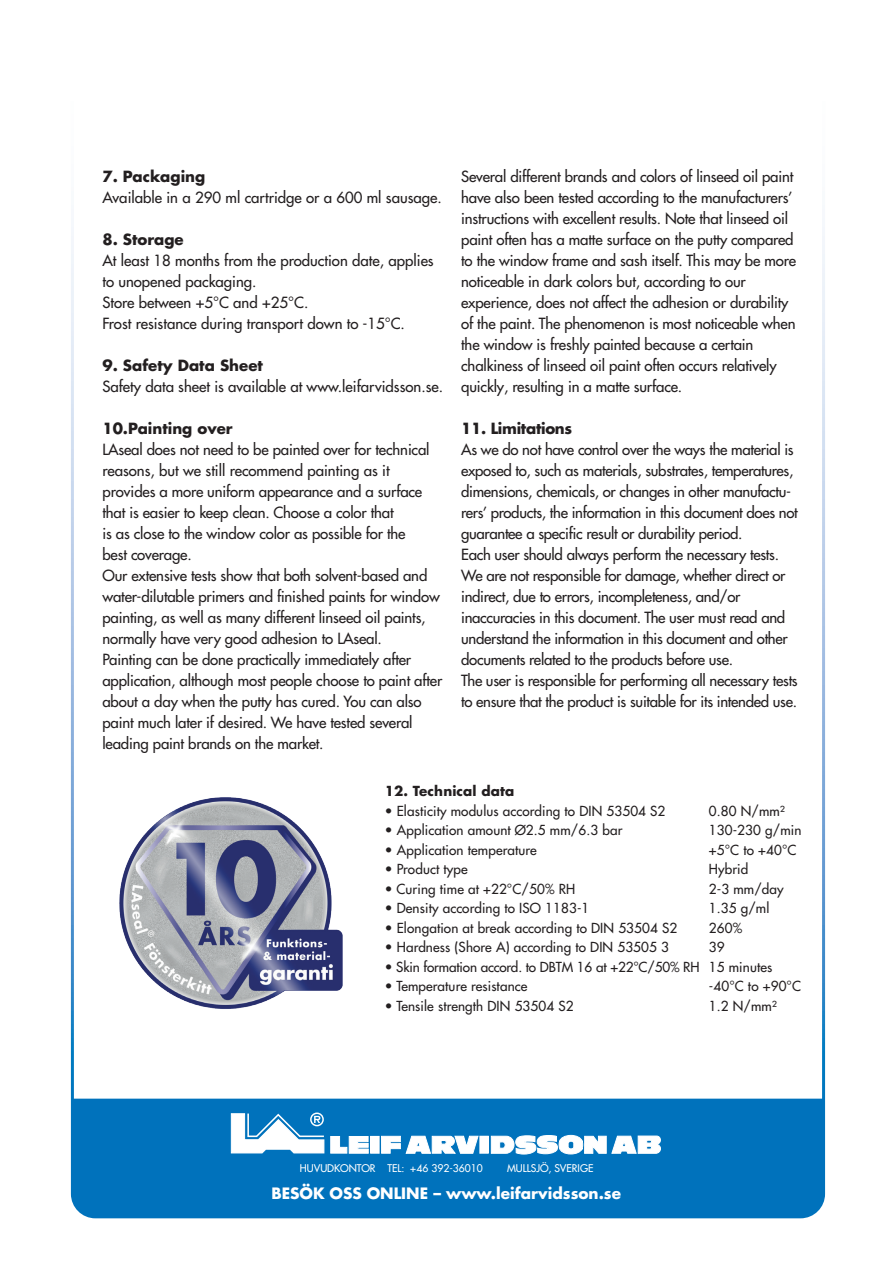
<style>
.page{position:relative;width:893px;height:1263px;background:#fff}
.page>*{position:absolute;margin:0;border:0;box-sizing:border-box;transform-origin:0 0}
.t1{font:700 15.3px "Futura LT Pro";color:#fff}
.t2{font:500 15px/21px "Futura LT Pro";letter-spacing:-.01em;color:#231f20}
.t3{font:700 15px "Futura LT Pro";color:#231f20}
.t4{font:700 15px "Futura LT Pro";letter-spacing:-.02em;color:#231f20}
.t5{font:500 13.5px "Futura LT Pro";letter-spacing:.01em;color:#231f20}
.t6{font:500 13.5px "Futura LT Pro";letter-spacing:-.01em;color:#231f20}
.t7{font:700 13.5px "Futura LT Pro";letter-spacing:.01em;color:#231f20}
.t8{font:500 10.35px "Futura LT Pro";color:#fff}
</style>
<div class="page">
<div style="left:72px;top:1099px;width:751px;height:118px;background:#0072bc"></div>
<div style="left:480px;top:1136px;width:8px;height:17px;background:#fff"></div>
<div style="left:371px;top:1136px;width:8px;height:17px;background:#fff"></div>
<svg style="left:381px;top:1136px;width:97px;height:18px"></svg>
<svg style="left:491px;top:1110px;width:170px;height:45px"></svg>
<svg style="left:231px;top:1112px;width:138px;height:41px"></svg>
<img style="left:119px;top:797px;width:224px;height:212px">
<p class="t3" style="left:102px;top:165px;width:104px">7. Packaging</p>
<p class="t2" style="left:102px;top:186px;width:341px">Available in a 290 ml cartridge or a 600 ml sausage.</p>
<p class="t3" style="left:102px;top:228px;width:83px">8. Storage</p>
<p class="t2" style="left:102px;top:249px;width:333px">At least 18 months from the production date, applies to unopened packaging.<br>Store between +5°C and +25°C.<br>Frost resistance during transport down to -15°C.</p>
<p class="t3" style="left:102px;top:354px;width:162px">9. Safety Data Sheet</p>
<p class="t2" style="left:102px;top:375px;width:342px">Safety data sheet is available at www.leifarvidsson.se.</p>
<p class="t3" style="left:102px;top:417px;width:132px">10.Painting over</p>
<p class="t2" style="left:102px;top:438px;width:341px">LAseal does not need to be painted over for technical reasons, but we still recommend painting as it provides a more uniform appearance and a surface that is easier to keep clean. Choose a color that<br>is as close to the window color as possible for the<br>best coverage.<br>Our extensive tests show that both solvent-based and water-dilutable primers and finished paints for window painting, as well as many different linseed oil paints, normally have very good adhesion to LAseal.<br>Painting can be done practically immediately after application, although most people choose to paint after about a day when the putty has cured. You can also paint much later if desired. We have tested several leading paint brands on the market.</p>
<p class="t2" style="left:461px;top:165px;width:336px">Several different brands and colors of linseed oil paint have also been tested according to the manufacturers’ instructions with excellent results. Note that linseed oil paint often has a matte surface on the putty compared to the window frame and sash itself. This may be more noticeable in dark colors but, according to our experience, does not affect the adhesion or durability of the paint. The phenomenon is most noticeable when the window is freshly painted because a certain chalkiness of linseed oil paint often occurs relatively quickly, resulting in a matte surface.</p>
<p class="t4" style="left:461px;top:417px;width:113px">11. Limitations</p>
<p class="t2" style="left:461px;top:438px;width:338px">As we do not have control over the ways the material is exposed to, such as materials, substrates, temperatures, dimensions, chemicals, or changes in other manufactu&shy;rers’ products, the information in this document does not guarantee a specific result or durability period.<br>Each user should always perform the necessary tests.<br>We are not responsible for damage, whether direct or indirect, due to errors, incompleteness, and/or inaccuracies in this document. The user must read and understand the information in this document and other documents related to the products before use.<br>The user is responsible for performing all necessary tests to ensure that the product is suitable for its intended use.</p>
<p class="t7" style="left:385px;top:781px;width:131px">12. Technical data</p>
<p class="t5" style="left:385px;top:801px;width:282px">• Elasticity modulus according to DIN 53504 S2</p>
<p class="t5" style="left:709px;top:801px;width:77px">0.80 N/mm²</p>
<p class="t5" style="left:385px;top:820px;width:239px">• Application amount Ø2.5 mm/6.3 bar</p>
<p class="t5" style="left:709px;top:820px;width:94px">130-230 g/min</p>
<p class="t5" style="left:385px;top:840px;width:153px">• Application temperature</p>
<p class="t5" style="left:709px;top:840px;width:89px">+5°C to +40°C</p>
<p class="t5" style="left:385px;top:859px;width:84px">• Product type</p>
<p class="t5" style="left:709px;top:859px;width:41px">Hybrid</p>
<p class="t5" style="left:385px;top:879px;width:192px">• Curing time at +22°C/50% RH</p>
<p class="t5" style="left:709px;top:879px;width:76px">2-3 mm/day</p>
<p class="t5" style="left:385px;top:898px;width:206px">• Density according to ISO 1183-1</p>
<p class="t5" style="left:709px;top:898px;width:62px">1.35 g/ml</p>
<p class="t5" style="left:385px;top:918px;width:294px">• Elongation at break according to DIN 53504 S2</p>
<p class="t5" style="left:709px;top:918px;width:35px">260%</p>
<p class="t5" style="left:385px;top:937px;width:286px">• Hardness (Shore A) according to DIN 53505 3</p>
<p class="t5" style="left:709px;top:937px;width:17px">39</p>
<p class="t6" style="left:385px;top:957px;width:389px">• Skin formation accord. to DBTM 16 at +22°C/50% RH 15 minutes</p>
<p class="t5" style="left:385px;top:976px;width:144px">• Temperature resistance</p>
<p class="t5" style="left:709px;top:976px;width:94px">-40°C to +90°C</p>
<p class="t5" style="left:385px;top:996px;width:190px">• Tensile strength DIN 53504 S2</p>
<p class="t5" style="left:709px;top:996px;width:69px">1.2 N/mm²</p>
<p class="t8" style="left:300px;top:1161px;width:185px">HUVUDKONTOR TEL: +46 392-36010</p>
<p class="t8" style="left:507px;top:1161px;width:88px">MULLSJÖ, SVERIGE</p>
<p class="t1" style="left:271px;top:1181px;width:351px">BESÖK OSS ONLINE – www.leifarvidsson.se</p>
</div>
